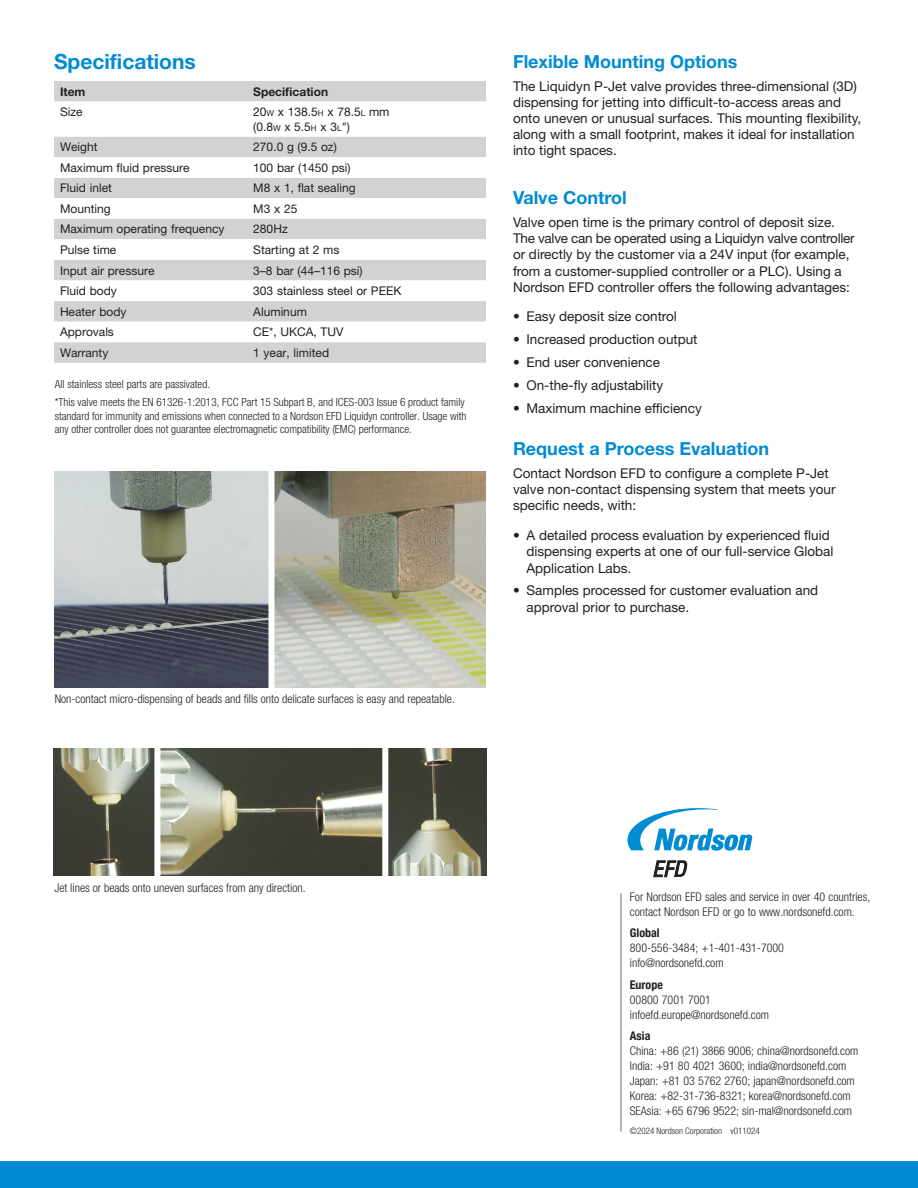
<style>
.page{position:relative;width:918px;height:1188px;background:#fff}
.page>*{position:absolute;margin:0;border:0;box-sizing:border-box;transform-origin:0 0}
.EFD-DataSheet-Head-Lev1{font:700 21px "Helvetica Neue LT Std";color:#008cd2}
.EFD-DataSheet-Head-Lev2{font:700 18px "Helvetica Neue LT Std";color:#008cd2}
.EFD-DataSheet-BodyText-10L{font:13.5px/16.2px "Helvetica Neue LT Std";color:#231f20}
.EFD-CorpBlock-8L-Helv47{font:300 condensed 12px/15px "Helvetica Neue LT Pro";color:#231f20}
.EFD-DataSheet-TableText-8L{font:12px/14.4px "Helvetica Neue LT Std";color:#231f20}
.EFD-DataSheet-Caption{font:300 condensed 12px "Helvetica Neue LT Std";color:#231f20}
.EFD-DataSheet-TableText-8LB-Helv75{font:700 12px "Helvetica Neue LT Std";color:#231f20}
.EFD-DataSheet-BodyText-10L-2{font:300 condensed 11.25px/13.5px "Helvetica Neue LT Std";color:#231f20}
.EFD-DataSheet-TableText-8L-2{font:300 condensed 11.25px "Helvetica Neue LT Std";color:#231f20}
.EFD-CorpBlock-6L-Helv{font:300 condensed 9px "Helvetica Neue LT Std";color:#231f20}
.s1{font-size:8.25px}
.s2{font-weight:700}
</style>
<div class="page">
<img style="left:54px;top:749px;width:100px;height:126px">
<img style="left:160px;top:749px;width:222px;height:126px">
<img style="left:388px;top:749px;width:99px;height:126px">
<svg style="left:54px;top:81px;width:432px;height:282px;background:#d2d3d5"></svg>
<svg style="left:54px;top:102px;width:432px;height:240px"></svg>
<img style="left:54px;top:472px;width:432px;height:216px">
<div style="left:268px;top:466px;width:6px;height:226px;background:#fff"></div>
<div style="left:0;top:1161px;width:918px;height:27px;background:#008cd2"></div>
<svg style="left:653px;top:860px;width:34px;height:17px"></svg>
<svg style="left:627px;top:808px;width:125px;height:43px"></svg>
<hr style="left:621px;top:893px;width:1px;height:239px;background:#6c6d70">
<p class="EFD-DataSheet-Head-Lev1" style="left:54px;top:49px;width:143px">Specifications</p>
<p class="EFD-DataSheet-Head-Lev2" style="left:513px;top:50px;width:226px">Flexible Mounting Options</p>
<p class="EFD-DataSheet-BodyText-10L" style="left:513px;top:77px;width:350px">The Liquidyn P-Jet valve provides three-dimensional (3D) dispensing for jetting into difficult-to-access areas and onto uneven or unusual surfaces. This mounting flexibility, along with a small footprint, makes it ideal for installation into tight spaces.</p>
<p class="EFD-DataSheet-Head-Lev2" style="left:513px;top:186px;width:115px">Valve Control</p>
<p class="EFD-DataSheet-BodyText-10L" style="left:513px;top:214px;width:343px">Valve open time is the primary control of deposit size.<br>The valve can be operated using a Liquidyn valve controller or directly by the customer via a 24V input (for example, from a customer-supplied controller or a PLC). Using a Nordson EFD controller offers the following advantages:</p>
<p class="EFD-DataSheet-BodyText-10L" style="left:513px;top:308px;width:165px">• Easy deposit size control</p>
<p class="EFD-DataSheet-BodyText-10L" style="left:513px;top:331px;width:186px">• Increased production output</p>
<p class="EFD-DataSheet-BodyText-10L" style="left:513px;top:354px;width:149px">• End user convenience</p>
<p class="EFD-DataSheet-BodyText-10L" style="left:513px;top:377px;width:152px">• On-the-fly adjustability</p>
<p class="EFD-DataSheet-BodyText-10L" style="left:513px;top:400px;width:190px">• Maximum machine efficiency</p>
<p class="EFD-DataSheet-Head-Lev2" style="left:513px;top:438px;width:258px">Request a Process Evaluation</p>
<p class="EFD-DataSheet-BodyText-10L" style="left:513px;top:465px;width:324px">Contact Nordson EFD to configure a complete P-Jet valve non-contact dispensing system that meets your specific needs, with:</p>
<p class="EFD-DataSheet-BodyText-10L" style="left:526px;top:527px;width:309px;text-indent:-14px">• A detailed process evaluation by experienced fluid dispensing experts at one of our full-service Global<br>Application Labs.</p>
<p class="EFD-DataSheet-BodyText-10L" style="left:526px;top:582px;width:293px;text-indent:-14px">• Samples processed for customer evaluation and approval prior to purchase.</p>
<p class="EFD-DataSheet-TableText-8LB-Helv75" style="left:60px;top:84px;width:27px">Item</p>
<p class="EFD-DataSheet-TableText-8LB-Helv75" style="left:253px;top:84px;width:76px">Specification</p>
<p class="EFD-DataSheet-TableText-8L" style="left:60px;top:105px;width:24px">Size</p>
<p class="EFD-DataSheet-TableText-8L" style="left:253px;top:105px;width:138px">20<span class="s1">W</span> x 138.5<span class="s1">H</span> x 78.5<span class="s1">L</span> mm (0.8<span class="s1">W</span> x 5.5<span class="s1">H</span> x 3<span class="s1">L</span>")</p>
<p class="EFD-DataSheet-TableText-8L" style="left:60px;top:139px;width:39px">Weight</p>
<p class="EFD-DataSheet-TableText-8L" style="left:253px;top:139px;width:85px">270.0 g (9.5 oz)</p>
<p class="EFD-DataSheet-TableText-8L" style="left:60px;top:160px;width:131px">Maximum fluid pressure</p>
<p class="EFD-DataSheet-TableText-8L" style="left:253px;top:160px;width:99px">100 bar (1450 psi)</p>
<p class="EFD-DataSheet-TableText-8L" style="left:60px;top:181px;width:53px">Fluid inlet</p>
<p class="EFD-DataSheet-TableText-8L" style="left:253px;top:181px;width:104px">M8 x 1, flat sealing</p>
<p class="EFD-DataSheet-TableText-8L" style="left:60px;top:201px;width:52px">Mounting</p>
<p class="EFD-DataSheet-TableText-8L" style="left:253px;top:201px;width:46px">M3 x 25</p>
<p class="EFD-DataSheet-TableText-8L" style="left:60px;top:222px;width:166px">Maximum operating frequency</p>
<p class="EFD-DataSheet-TableText-8L" style="left:253px;top:222px;width:36px">280Hz</p>
<p class="EFD-DataSheet-TableText-8L" style="left:60px;top:242px;width:58px">Pulse time</p>
<p class="EFD-DataSheet-TableText-8L" style="left:253px;top:242px;width:88px">Starting at 2 ms</p>
<p class="EFD-DataSheet-TableText-8L" style="left:60px;top:263px;width:96px">Input air pressure</p>
<p class="EFD-DataSheet-TableText-8L" style="left:253px;top:263px;width:111px">3–8 bar (44–116 psi)</p>
<p class="EFD-DataSheet-TableText-8L" style="left:60px;top:283px;width:58px">Fluid body</p>
<p class="EFD-DataSheet-TableText-8L" style="left:253px;top:283px;width:150px">303 stainless steel or PEEK</p>
<p class="EFD-DataSheet-TableText-8L" style="left:60px;top:304px;width:68px">Heater body</p>
<p class="EFD-DataSheet-TableText-8L" style="left:253px;top:304px;width:55px">Aluminum</p>
<p class="EFD-DataSheet-TableText-8L" style="left:60px;top:325px;width:55px">Approvals</p>
<p class="EFD-DataSheet-TableText-8L" style="left:253px;top:325px;width:92px">CE*, UKCA, TUV</p>
<p class="EFD-DataSheet-TableText-8L" style="left:60px;top:345px;width:50px">Warranty</p>
<p class="EFD-DataSheet-TableText-8L" style="left:253px;top:345px;width:77px">1 year, limited</p>
<p class="EFD-DataSheet-TableText-8L-2" style="left:55px;top:377px;width:157px">All stainless steel parts are passivated.</p>
<p class="EFD-DataSheet-BodyText-10L-2" style="left:55px;top:396px;width:413px">*This valve meets the EN 61326-1:2013, FCC Part 15 Subpart B, and ICES-003 Issue 6 product family standard for immunity and emissions when connected to a Nordson EFD Liquidyn controller. Usage with any other controller does not guarantee electromagnetic compatibility (EMC) performance.</p>
<p class="EFD-DataSheet-Caption" style="left:55px;top:692px;width:402px">Non-contact micro-dispensing of beads and fills onto delicate surfaces is easy and repeatable.</p>
<p class="EFD-DataSheet-Caption" style="left:55px;top:881px;width:253px">Jet lines or beads onto uneven surfaces from any direction.</p>
<p class="EFD-CorpBlock-8L-Helv47" style="left:630px;top:889px;width:242px">For Nordson EFD sales and service in over 40 countries, contact Nordson EFD or go to www.nordsonefd.com.</p>
<p class="EFD-CorpBlock-8L-Helv47" style="left:630px;top:925px;width:156px"><span class="s2">Global<br></span>800-556-3484; +1-401-431-7000 info@nordsonefd.com</p>
<p class="EFD-CorpBlock-8L-Helv47" style="left:630px;top:977px;width:141px"><span class="s2">Europe<br></span>00800 7001 7001 infoefd.europe@nordsonefd.com</p>
<p class="EFD-CorpBlock-8L-Helv47" style="left:630px;top:1029px;width:230px"><span class="s2">Asia<br></span>China: +86 (21) 3866 9006; china@nordsonefd.com India: +91 80 4021 3600; india@nordsonefd.com Japan: +81 03 5762 2760; japan@nordsonefd.com Korea: +82-31-736-8321; korea@nordsonefd.com SEAsia: +65 6796 9522; sin-mal@nordsonefd.com</p>
<p class="EFD-CorpBlock-6L-Helv" style="left:630px;top:1126px;width:132px">©2024 Nordson Corporation v011024</p>
</div>
